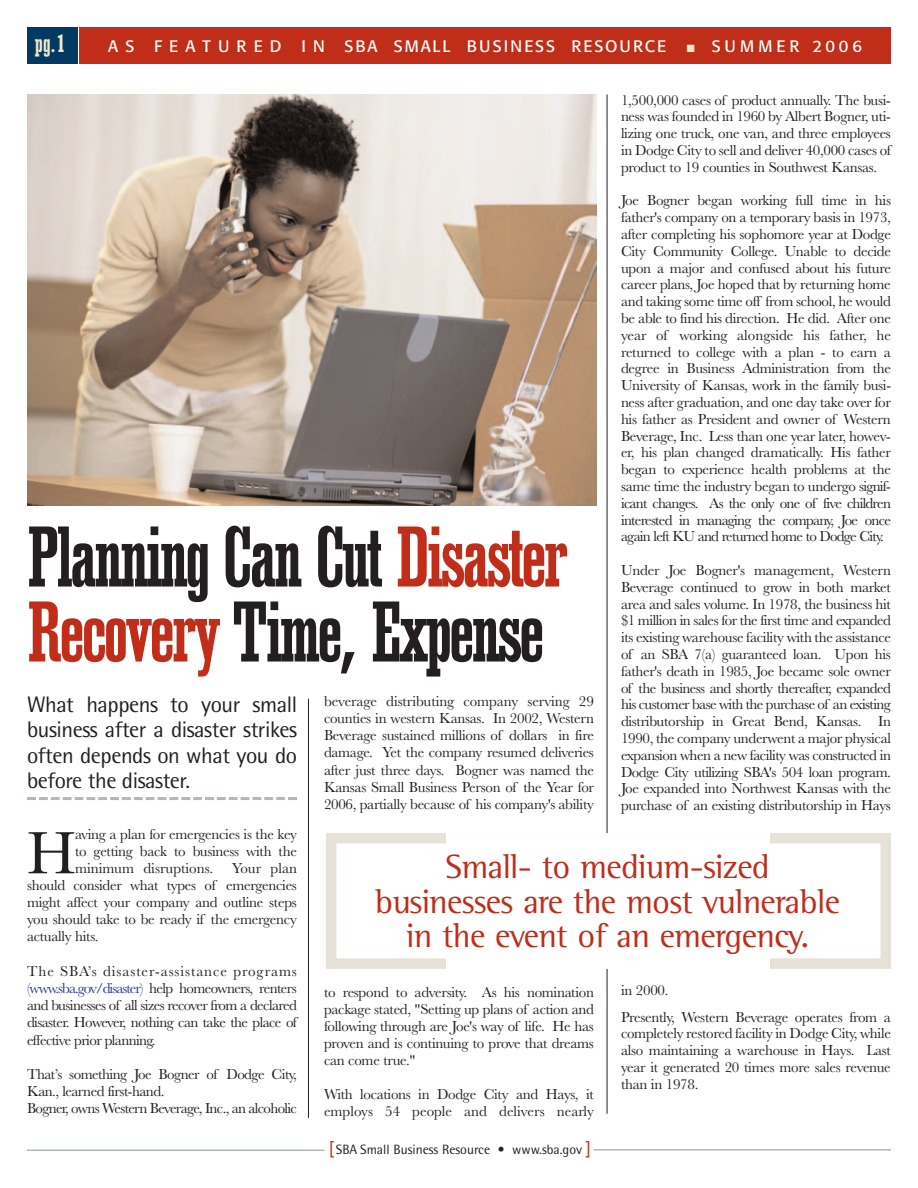
<style>
.page{position:relative;width:918px;height:1188px;background:#fff}
.page>*{position:absolute;margin:0;border:0;box-sizing:border-box;transform-origin:0 0}
.t1{font:90px/75px "Egyptienne EFOP Medium Con";letter-spacing:-.035em;color:#231f20}
.t2{font:62.1px "Baskerville";color:#231f20}
.t3{font:34.5px/34.5px "Rotis Semi Serif";letter-spacing:-.02em;color:#c02d19;text-align:center}
.t4{font:27px "Egyptienne EFOP Medium Con";color:#f2e8ca}
.t5{font:22.5px/25.5px "Rotis Semi Sans";letter-spacing:-.02em;color:#231f20;text-align:justify}
.t6{font:18px "Helvetica";color:#c02d19}
.t7{font:16.5px "Formata";letter-spacing:.125em;color:#fff}
.t8{font:16.5px "Formata";letter-spacing:.235em;color:#fff}
.t9{font:15px/16.8px "Baskerville";letter-spacing:-.02em;color:#231f20;text-align:justify}
.t10{font:13.5px "Rotis Semi Sans";color:#231f20}
.s1{color:#f2e8ca}
.s2{color:#c02d19}
.s3{color:#293795}
</style>
<div class="page">
<svg style="left:27px;top:797px;width:270px;height:3px"></svg>
<hr style="left:308px;top:699px;width:1px;height:419px;background:#231f20">
<hr style="left:607px;top:94px;width:1px;height:1020px;background:#231f20">
<img style="left:27px;top:94px;width:569px;height:412px">
<hr style="left:27px;top:1150px;width:297px;height:1px;background:#aeb8be">
<hr style="left:594px;top:1149px;width:297px;height:2px;background:#aeb8be">
<div style="left:326px;top:833px;width:565px;height:136px;border:10px solid #e6e2d7"></div>
<div style="left:447px;top:833px;width:323px;height:136px;background:#fff"></div>
<div style="left:79px;top:27px;width:812px;height:37px;background:#c02d19"></div>
<div style="left:27px;top:27px;width:50px;height:37px;background:#003a62"></div>
<h3 class="t4" style="left:35px;top:34px;width:32px">pg.1</h3>
<p class="t7" style="left:108px;top:39px;width:559px">A S F E A T U R E D I N SBA SMALL BUSINESS RESOURCE</p>
<p class="t8" style="left:687px;top:39px;width:177px"><span class="s1">■</span> SUMMER 2006</p>
<h1 class="t1" style="left:27px;top:527px;width:542px">Planning Can Cut <span class="s2">Disaster<br>Recovery</span> Time, Expense</h1>
<h3 class="t5" style="left:27px;top:693px;width:272px">What happens to your small business after a disaster strikes often depends on what you do before the disaster.</h3>
<p class="t9" style="left:324px;top:692px;width:272px">beverage distributing company serving 29 counties in western Kansas. In 2002, Western Beverage sustained millions of dollars in fire damage. Yet the company resumed deliveries after just three days. Bogner was named the Kansas Small Business Person of the Year for 2006, partially because of his company's ability</p>
<p class="t9" style="left:621px;top:91px;width:272px">1,500,000 cases of product annually. The busi&shy;ness was founded in 1960 by Albert Bogner, uti&shy;lizing one truck, one van, and three employees in Dodge City to sell and deliver 40,000 cases of product to 19 counties in Southwest Kansas.</p>
<p class="t9" style="left:621px;top:192px;width:272px">Joe Bogner began working full time in his father's company on a temporary basis in 1973, after completing his sophomore year at Dodge City Community College. Unable to decide upon a major and confused about his future career plans, Joe hoped that by returning home and taking some time off from school, he would be able to find his direction. He did. After one year of working alongside his father, he returned to college with a plan - to earn a degree in Business Administration from the University of Kansas, work in the family busi&shy;ness after graduation, and one day take over for his father as President and owner of Western Beverage, Inc. Less than one year later, howev&shy;er, his plan changed dramatically. His father began to experience health problems at the same time the industry began to undergo signif&shy;icant changes. As the only one of five children interested in managing the company, Joe once again left KU and returned home to Dodge City.</p>
<p class="t9" style="left:621px;top:561px;width:272px">Under Joe Bogner's management, Western Beverage continued to grow in both market area and sales volume. In 1978, the business hit $1 million in sales for the first time and expanded its existing warehouse facility with the assistance of an SBA 7(a) guaranteed loan. Upon his father's death in 1985, Joe became sole owner of the business and shortly thereafter, expanded his customer base with the purchase of an existing distributorship in Great Bend, Kansas. In 1990, the company underwent a major physical expansion when a new facility was constructed in Dodge City utilizing SBA's 504 loan program.<br>Joe expanded into Northwest Kansas with the purchase of an existing distributorship in Hays</p>
<h2 class="t2" style="left:27px;top:816px;width:51px">H</h2>
<p class="t9" style="left:75px;top:826px;width:223px">aving a plan for emergencies is the key to getting back to business with the minimum disruptions.</p>
<p class="t9" style="left:27px;top:860px;width:272px;text-indent:205px">Your plan should consider what types of emergencies might affect your company and outline steps you should take to be ready if the emergency actually hits.</p>
<p class="t9" style="left:27px;top:962px;width:272px;line-height:17.2px">The SBA’s disaster-assistance programs <span class="s3">(www.sba.gov/disaster)</span> help homeowners, renters and businesses of all sizes recover from a declared disaster. However, nothing can take the place of effective prior planning.</p>
<p class="t9" style="left:27px;top:1065px;width:271px;text-align:left">That’s something Joe Bogner of Dodge City,<br>Kan., learned first-hand.<br>Bogner, owns Western Beverage, Inc., an alcoholic</p>
<h3 class="t3" style="left:375px;top:853px;width:466px">Small- to medium-sized businesses are the most vulnerable in the event of an emergency.</h3>
<p class="t9" style="left:324px;top:983px;width:272px">to respond to adversity. As his nomination package stated, "Setting up plans of action and following through are Joe's way of life. He has proven and is continuing to prove that dreams can come true."</p>
<p class="t9" style="left:324px;top:1086px;width:272px">With locations in Dodge City and Hays, it employs 54 people and delivers nearly</p>
<p class="t6" style="left:330px;top:1141px;width:7px">[</p>
<p class="t6" style="left:585px;top:1141px;width:7px">]</p>
<p class="t10" style="left:336px;top:1145px;width:248px">SBA Small Business Resource • www.sba.gov</p>
<p class="t9" style="left:621px;top:977px;width:271px;line-height:26.5px">in 2000.<br>Presently, Western Beverage operates from a</p>
<p class="t9" style="left:621px;top:1025px;width:271px">completely restored facility in Dodge City, while also maintaining a warehouse in Hays. Last year it generated 20 times more sales revenue than in 1978.</p>
</div>
